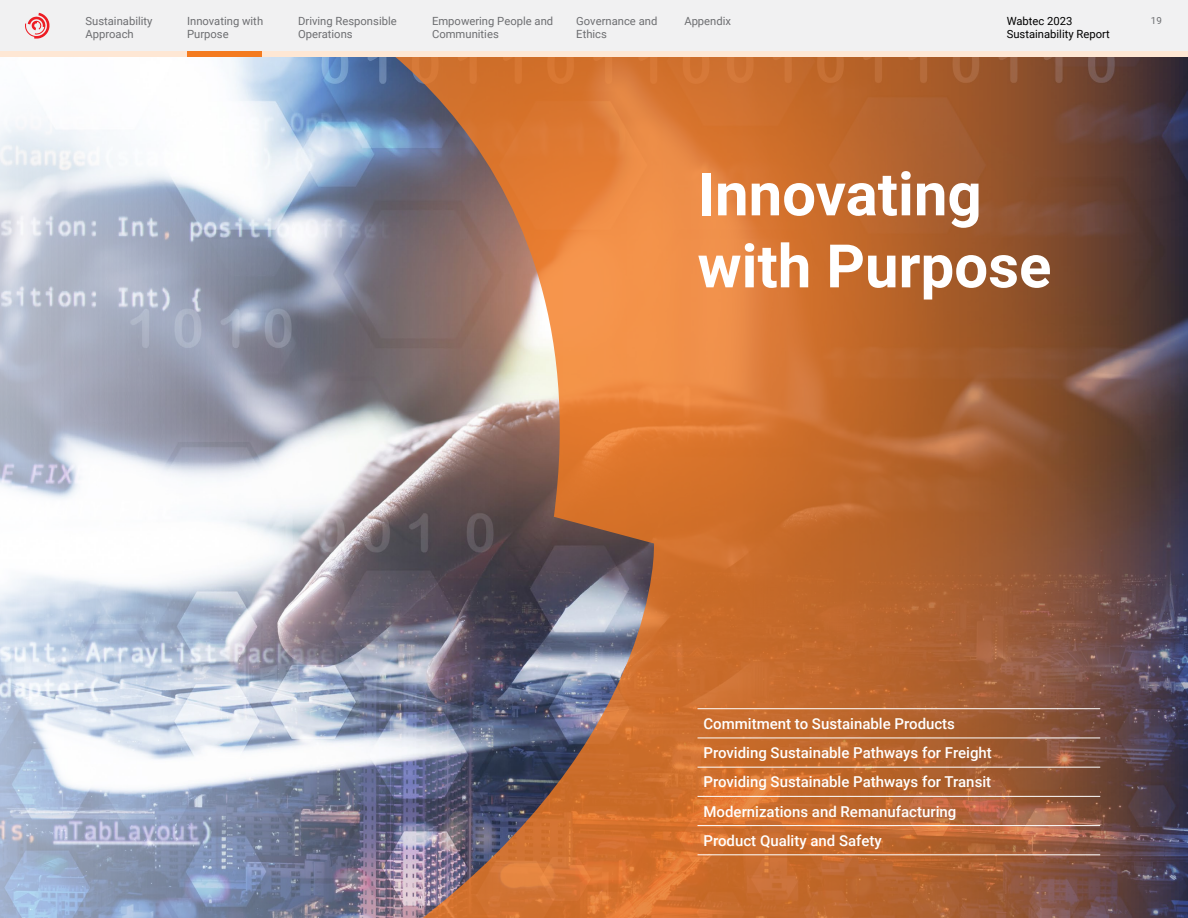
<style>
.page{position:relative;width:1188px;height:918px;background:#fff}
.page>*{position:absolute;margin:0;border:0;box-sizing:border-box;transform-origin:0 0}
.t1{font:700 60px/72px "Roboto";color:#fff}
.t2{font:500 15px/29.2px "Roboto";color:#fff}
.t3{font:11.25px/13.5px "Roboto";color:#6d6e71}
.t4{font:11.25px/13.5px "Roboto";color:#000}
.t5{font:9.75px "Roboto";color:#6d6e71}
</style>
<div class="page">
<svg style="left:0;top:57px;width:299px;height:861px"></svg>
<img style="left:299px;top:57px;width:889px;height:861px">
<hr style="left:698px;top:708px;width:402px;height:1px;background:#fff">
<hr style="left:698px;top:738px;width:402px;height:1px;background:#fff">
<hr style="left:698px;top:767px;width:402px;height:1px;background:#fff">
<hr style="left:698px;top:796px;width:402px;height:1px;background:#fff">
<hr style="left:698px;top:825px;width:402px;height:1px;background:#fff">
<hr style="left:698px;top:855px;width:402px;height:1px;background:#fff">
<div style="left:0;top:0;width:1188px;height:51px;background:#f1f1f2"></div>
<svg style="left:25px;top:13px;width:25px;height:26px"></svg>
<div style="left:0;top:51px;width:1188px;height:6px;background:#fee7d4"></div>
<div style="left:187px;top:51px;width:75px;height:6px;background:#f47b20"></div>
<p class="t3" style="left:86px;top:14px;width:69px">Sustainability<br>Approach</p>
<p class="t3" style="left:187px;top:14px;width:78px">Innovating with<br>Purpose</p>
<p class="t3" style="left:298px;top:14px;width:100px">Driving Responsible<br>Operations</p>
<p class="t3" style="left:432px;top:14px;width:123px">Empowering People and<br>Communities</p>
<p class="t3" style="left:576px;top:14px;width:83px">Governance and<br>Ethics</p>
<p class="t3" style="left:684px;top:14px;width:48px">Appendix</p>
<p class="t4" style="left:1007px;top:13px;width:105px">Wabtec 2023<br>Sustainability Report</p>
<p class="t5" style="left:1151px;top:13px;width:12px">19</p>
<h1 class="t1" style="left:698px;top:156px;width:355px">Innovating with Purpose</h1>
<p class="t2" style="left:704px;top:708px;width:290px">Commitment to Sustainable Products Providing Sustainable Pathways for Freight Providing Sustainable Pathways for Transit Modernizations and Remanufacturing Product Quality and Safety</p>
</div>
